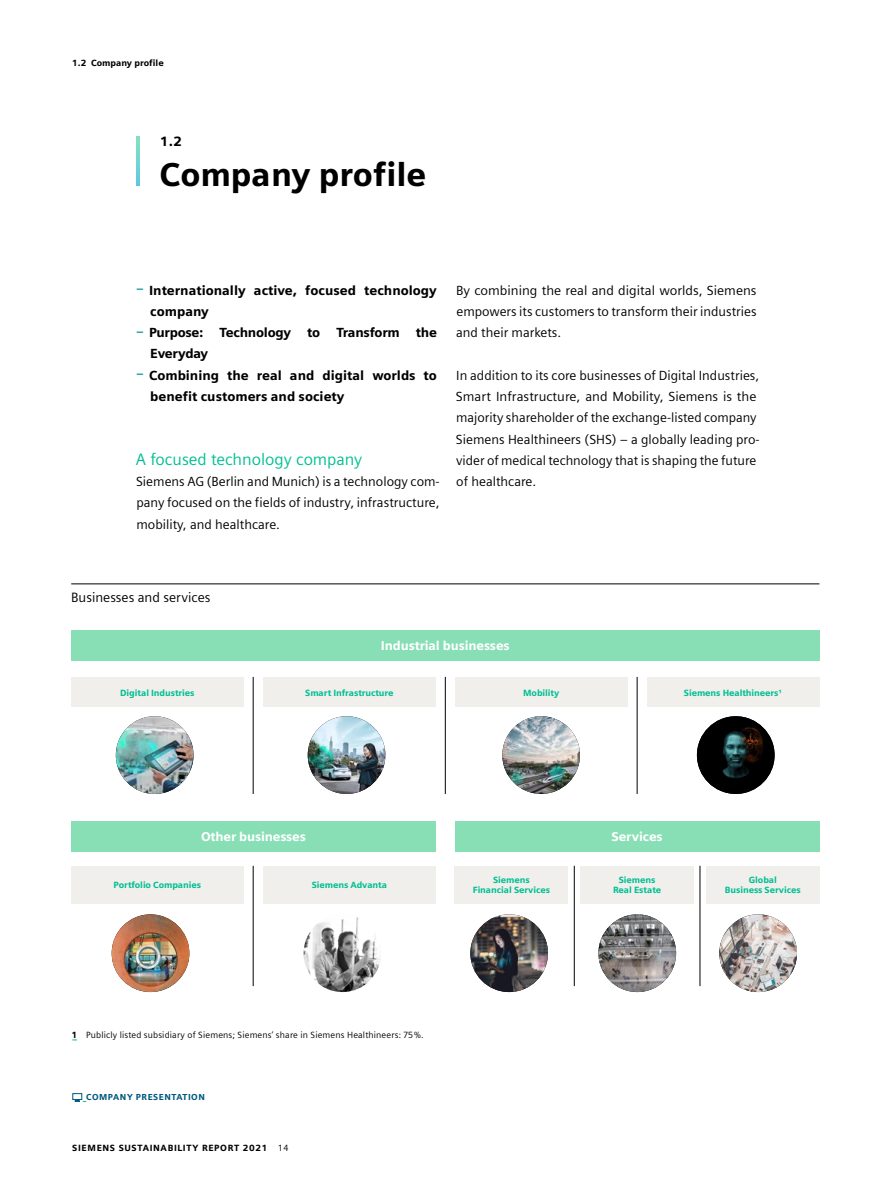
<style>
.page{position:relative;width:893px;height:1191px;background:#fff}
.page>*{position:absolute;margin:0;border:0;box-sizing:border-box;transform-origin:0 0}
.t1{font:900 33px "Siemens Sans";color:#000}
.t2{font:16.5px "Siemens Sans";color:#00bf93}
.t3{font:13.5px "Siemens Sans";color:#000}
.t4{font:900 13.5px "Siemens Sans";color:#000}
.t5{font:13.2px/21.3px "Siemens Sans";color:#000;text-align:justify}
.t6{font:900 13.2px/21.3px "Siemens Sans";color:#000}
.t7{font:900 13.2px/21.3px "Siemens Sans";letter-spacing:-.02em;color:#000}
.t8{font:900 12.75px "Siemens Sans";letter-spacing:-.01em;color:#fff}
.t9{font:900 9px/9.8px "Siemens Sans";letter-spacing:-.01em;color:#00bf93;text-align:center}
.t10{font:9px "Siemens Sans";letter-spacing:.015em;color:#000}
.t11{font:900 9px "Siemens Sans";letter-spacing:.07em;color:#000}
.t12{font:900 9px "Siemens Sans";color:#000}
.t13{font:900 8.7px "Siemens Sans";letter-spacing:.06em;color:#00587e}
.s1{color:#37a7ac}
.s2{font-weight:900}
.s3{font-weight:400}
</style>
<div class="page">
<svg style="left:72px;top:1093px;width:14px;height:9px"></svg>
<svg style="left:136px;top:136px;width:4px;height:50px"></svg>
<div style="left:71px;top:630px;width:748px;height:30px;background:#88dfb5"></div>
<div style="left:71px;top:821px;width:365px;height:30px;background:#88dfb5"></div>
<div style="left:455px;top:821px;width:364px;height:30px;background:#88dfb5"></div>
<div style="left:71px;top:677px;width:173px;height:29px;background:#f0efeb"></div>
<div style="left:71px;top:865px;width:173px;height:38px;background:#f0efeb"></div>
<div style="left:263px;top:677px;width:173px;height:29px;background:#f0efeb"></div>
<div style="left:263px;top:865px;width:173px;height:38px;background:#f0efeb"></div>
<div style="left:455px;top:677px;width:173px;height:29px;background:#f0efeb"></div>
<div style="left:455px;top:865px;width:113px;height:38px;background:#f0efeb"></div>
<div style="left:647px;top:677px;width:172px;height:29px;background:#f0efeb"></div>
<div style="left:580px;top:865px;width:114px;height:38px;background:#f0efeb"></div>
<div style="left:706px;top:865px;width:113px;height:38px;background:#f0efeb"></div>
<hr style="left:253px;top:677px;width:1px;height:117px;background:#000">
<hr style="left:253px;top:865px;width:1px;height:121px;background:#000">
<hr style="left:445px;top:677px;width:1px;height:117px;background:#000">
<hr style="left:637px;top:677px;width:1px;height:117px;background:#000">
<hr style="left:574px;top:865px;width:1px;height:121px;background:#000">
<hr style="left:700px;top:865px;width:1px;height:121px;background:#000">
<hr style="left:71px;top:583px;width:748px;height:1px;background:#000">
<img style="left:116px;top:716px;width:78px;height:78px;border-radius:39px">
<img style="left:112px;top:914px;width:77px;height:78px;border-radius:38px">
<img style="left:308px;top:716px;width:77px;height:78px;border-radius:39px">
<img style="left:304px;top:914px;width:77px;height:78px;border-radius:39px">
<img style="left:470px;top:914px;width:78px;height:78px;border-radius:39px">
<img style="left:598px;top:914px;width:78px;height:78px;border-radius:39px">
<img style="left:719px;top:914px;width:78px;height:78px;border-radius:38px">
<img style="left:502px;top:716px;width:78px;height:78px;border-radius:39px">
<img style="left:697px;top:716px;width:78px;height:78px;border-radius:39px">
<p class="t12" style="left:72px;top:56px;width:93px">1.2 Company profile</p>
<p class="t4" style="left:160px;top:130px;width:23px">1.2</p>
<h1 class="t1" style="left:160px;top:148px;width:268px">Company profile</h1>
<p class="t6" style="left:150px;top:279px;width:288px;text-indent:-14px"><span class="s1">–</span> Internationally active, focused technology company</p>
<p class="t7" style="left:150px;top:321px;width:288px;text-indent:-14px"><span class="s1">–</span> Purpose: Technology to Transform the<br>Everyday</p>
<p class="t6" style="left:150px;top:364px;width:288px;text-indent:-14px"><span class="s1">–</span> Combining the real and digital worlds to benefit customers and society</p>
<p class="t2" style="left:136px;top:446px;width:228px">A focused technology company</p>
<p class="t5" style="left:136px;top:470px;width:305px">Siemens AG (Berlin and Munich) is a technology com&shy;pany focused on the fields of industry, infrastructure, mobility, and healthcare.</p>
<p class="t5" style="left:456px;top:278px;width:302px">By combining the real and digital worlds, Siemens empowers its customers to transform their industries and their markets.</p>
<p class="t5" style="left:456px;top:363px;width:305px;text-align:left">In addition to its core businesses of Digital Industries, Smart Infrastructure, and Mobility, Siemens is the majority shareholder of the exchange-listed company Siemens Healthineers (SHS) – a globally leading pro&shy;vider of medical technology that is shaping the future of healthcare.</p>
<p class="t3" style="left:71px;top:587px;width:141px">Businesses and services</p>
<p class="t9" style="left:120px;top:687px;width:76px">Digital Industries</p>
<p class="t8" style="left:381px;top:635px;width:130px">Industrial businesses</p>
<p class="t9" style="left:305px;top:687px;width:90px">Smart Infrastructure</p>
<p class="t9" style="left:523px;top:687px;width:38px">Mobility</p>
<p class="t9" style="left:684px;top:687px;width:100px">Siemens Healthineers1</p>
<p class="t8" style="left:201px;top:826px;width:107px">Other businesses</p>
<p class="t8" style="left:611px;top:826px;width:53px">Services</p>
<p class="t9" style="left:114px;top:879px;width:89px">Portfolio Companies</p>
<p class="t9" style="left:312px;top:879px;width:77px">Siemens Advanta</p>
<p class="t9" style="left:473px;top:874px;width:79px">Siemens<br>Financial Services</p>
<p class="t10" style="left:72px;top:1028px;width:353px"><span class="s2">1</span> Publicly listed subsidiary of Siemens; Siemens’ share in Siemens Healthineers: 75 %.</p>
<p class="t13" style="left:86px;top:1090px;width:120px">COMPANY PRESENTATION</p>
<p class="t11" style="left:72px;top:1140px;width:218px">SIEMENS SUSTAINABILITY REPORT 2021 <span class="s3">14</span></p>
<p class="t9" style="left:613px;top:874px;width:50px">Siemens<br>Real Estate</p>
<p class="t9" style="left:725px;top:874px;width:77px">Global<br>Business Services</p>
</div>
